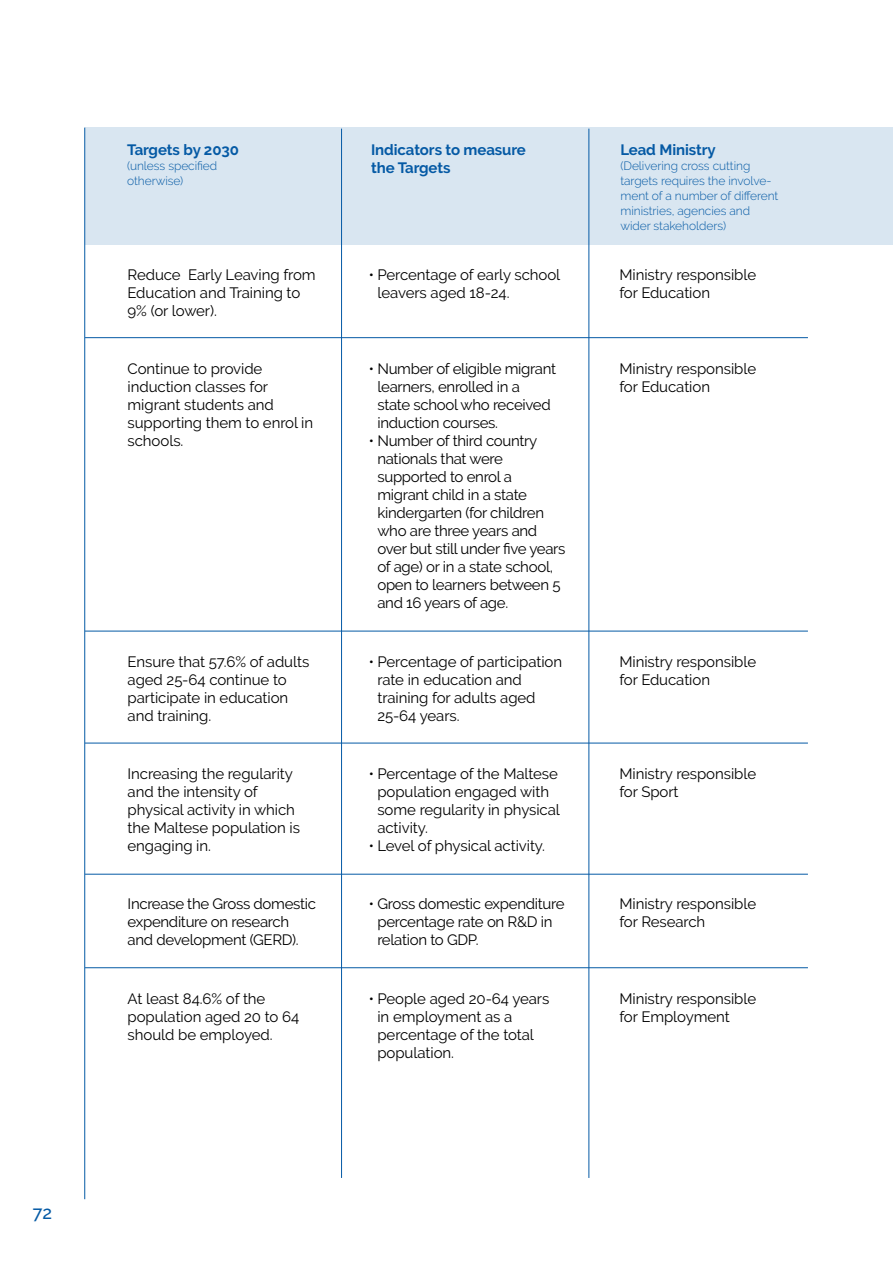
<style>
.page{position:relative;width:893px;height:1263px;background:#fff}
.page>*{position:absolute;margin:0;border:0;box-sizing:border-box;transform-origin:0 0}
.t1{font:500 18px "Raleway";color:#055aa5}
.t2{font:15px/18px "Raleway";letter-spacing:-.005em;color:#000}
.t3{font:700 15px/18px "Raleway";letter-spacing:-.005em;color:#055aa5}
.t4{font:300 12px/15px "Raleway";letter-spacing:-.005em;color:#055aa5}
</style>
<div class="page">
<div style="left:85px;top:128px;width:808px;height:117px;background:#d9e6f1"></div>
<hr style="left:341px;top:129px;width:1px;height:1049px;background:#055aa5">
<hr style="left:85px;top:337px;width:723px;height:1px;background:#055aa5">
<hr style="left:85px;top:631px;width:723px;height:1px;background:#055aa5">
<hr style="left:85px;top:743px;width:723px;height:1px;background:#055aa5">
<hr style="left:85px;top:874px;width:723px;height:1px;background:#055aa5">
<hr style="left:85px;top:967px;width:723px;height:1px;background:#055aa5">
<hr style="left:589px;top:129px;width:1px;height:1049px;background:#055aa5">
<hr style="left:84px;top:128px;width:1px;height:1071px;background:#055aa5">
<p class="t1" style="left:33px;top:1202px;width:21px">72</p>
<p class="t3" style="left:127px;top:141px;width:113px">Targets by 2030</p>
<p class="t4" style="left:127px;top:158px;width:92px">(unless specified otherwise)</p>
<p class="t2" style="left:128px;top:265px;width:190px">Reduce Early Leaving from<br>Education and Training to<br>9% (or lower).</p>
<p class="t2" style="left:128px;top:359px;width:187px">Continue to provide induction classes for migrant students and supporting them to enrol in schools.</p>
<p class="t2" style="left:128px;top:652px;width:183px">Ensure that 57.6% of adults aged 25-64 continue to participate in education and training.</p>
<p class="t2" style="left:128px;top:765px;width:174px">Increasing the regularity and the intensity of physical activity in which the Maltese population is engaging in.</p>
<p class="t2" style="left:128px;top:895px;width:190px">Increase the Gross domestic expenditure on research and development (GERD).</p>
<p class="t2" style="left:128px;top:989px;width:173px">At least 84.6% of the population aged 20 to 64 should be employed.</p>
<p class="t3" style="left:371px;top:141px;width:156px">Indicators to measure the Targets</p>
<p class="t3" style="left:620px;top:141px;width:97px">Lead Ministry</p>
<p class="t4" style="left:620px;top:158px;width:159px">(Delivering cross cutting targets requires the involve&shy;ment of a number of different ministries, agencies and wider stakeholders)</p>
<p class="t2" style="left:377px;top:266px;width:184px;text-indent:-9px">• Percentage of early school leavers aged 18-24.</p>
<p class="t2" style="left:377px;top:359px;width:180px;text-indent:-9px">• Number of eligible migrant learners, enrolled in a state school who received induction courses.</p>
<p class="t2" style="left:377px;top:431px;width:190px;text-indent:-9px">• Number of third country nationals that were supported to enrol a migrant child in a state kindergarten (for children who are three years and over but still under five years of age) or in a state school, open to learners between 5 and 16 years of age.</p>
<p class="t2" style="left:377px;top:652px;width:186px;text-indent:-9px">• Percentage of participation rate in education and training for adults aged<br>25-64 years.</p>
<p class="t2" style="left:377px;top:765px;width:184px;text-indent:-9px">• Percentage of the Maltese population engaged with some regularity in physical activity.</p>
<p class="t2" style="left:369px;top:837px;width:178px">• Level of physical activity.</p>
<p class="t2" style="left:619px;top:266px;width:138px">Ministry responsible for Education</p>
<p class="t2" style="left:619px;top:359px;width:138px">Ministry responsible for Education</p>
<p class="t2" style="left:619px;top:652px;width:138px">Ministry responsible for Education</p>
<p class="t2" style="left:619px;top:765px;width:138px">Ministry responsible for Sport</p>
<p class="t2" style="left:377px;top:895px;width:189px;text-indent:-9px">• Gross domestic expenditure percentage rate on R&amp;D in relation to GDP.</p>
<p class="t2" style="left:619px;top:895px;width:138px">Ministry responsible for Research</p>
<p class="t2" style="left:377px;top:989px;width:174px;text-indent:-9px">• People aged 20-64 years in employment as a percentage of the total population.</p>
<p class="t2" style="left:619px;top:989px;width:138px">Ministry responsible for Employment</p>
</div>
